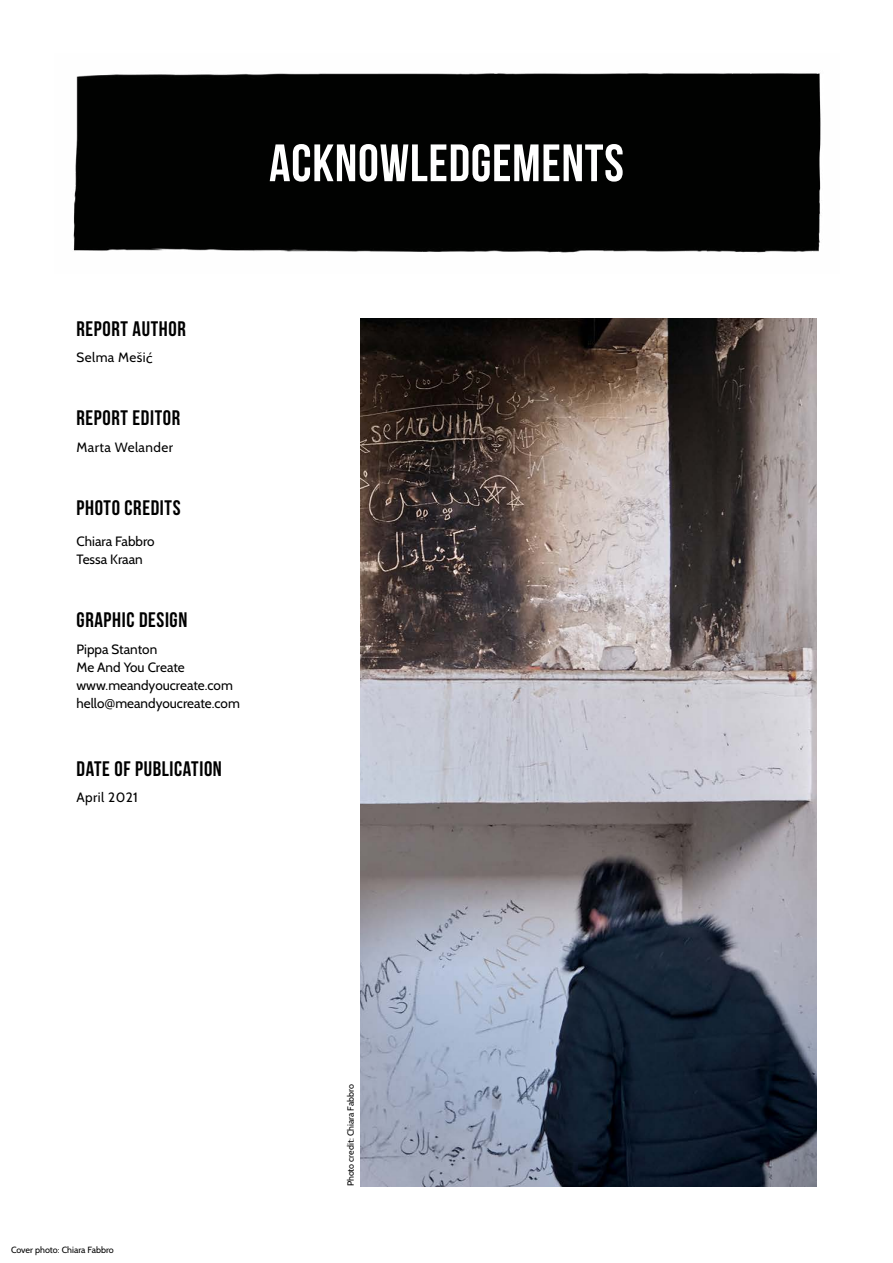
<style>
.page{position:relative;width:893px;height:1263px;background:#fff}
.page>*{position:absolute;margin:0;border:0;box-sizing:border-box;transform-origin:0 0}
.t1{font:52.5px "Bebas Neue";letter-spacing:.015em;color:#fff}
.t2{font:21px "Bebas Neue";letter-spacing:.03em;color:#000}
.t3{font:13.5px/18px "Cabin";color:#000}
.t4{font:13.5px "Cabin";letter-spacing:.03em;color:#000}
.t5{font:9px "Cabin";color:#000}
.s1{font-family:"Trebuchet MS"}
.s2{font-family:"Tahoma";font-size:12px}
</style>
<div class="page">
<img style="left:360px;top:319px;width:456px;height:867px">
<div style="left:73px;top:73px;width:748px;height:180px;background:#010201"></div>
<h1 class="t1" style="left:269px;top:134px;width:356px">ACKNOWLEDGEMENTS</h1>
<h2 class="t2" style="left:77px;top:317px;width:111px">REPORT AUTHOR</h2>
<p class="t4" style="left:77px;top:349px;width:78px">Selma Meši<span class="s1">ć</span></p>
<h2 class="t2" style="left:77px;top:407px;width:105px">REPORT EDITOR</h2>
<p class="t4" style="left:77px;top:439px;width:98px">Marta Welander</p>
<h2 class="t2" style="left:77px;top:496px;width:105px">PHOTO CREDITS</h2>
<p class="t3" style="left:77px;top:532px;width:80px">Chiara Fabbro<br>Tessa Kraan</p>
<h2 class="t2" style="left:77px;top:608px;width:112px">GRAPHIC DESIGN</h2>
<p class="t3" style="left:77px;top:640px;width:165px">Pippa Stanton<br>Me And You Create www.meandyoucreate.com hello<span class="s2">@</span>meandyoucreate.com</p>
<h2 class="t2" style="left:77px;top:757px;width:147px">DATE OF PUBLICATION</h2>
<p class="t4" style="left:77px;top:789px;width:63px">April 2021</p>
<p class="t5" style="left:11px;top:1245px;width:104px">Cover photo: Chiara Fabbro</p>
<p class="t5" style="left:345px;top:1186px;width:104px;rotate:-90deg">Photo credit: Chiara Fabbro</p>
</div>
